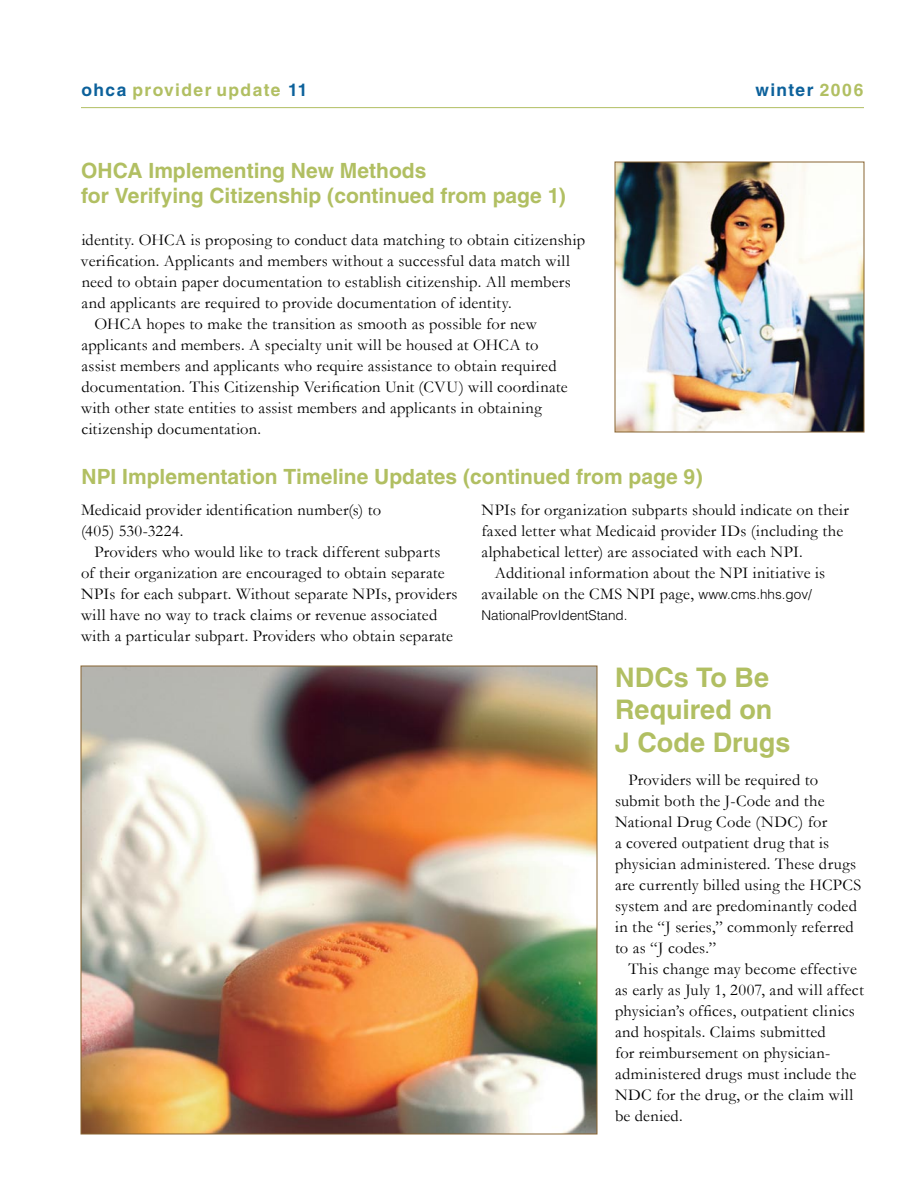
<style>
.page{position:relative;width:918px;height:1188px;background:#fff}
.page>*{position:absolute;margin:0;border:0;box-sizing:border-box;transform-origin:0 0}
.t1{font:700 27px/32.4px "Helvetica";color:#b1bf62}
.t2{font:700 21px/25.2px "Helvetica";color:#b1bf62}
.t3{font:700 17.4px "Helvetica";letter-spacing:.08em;color:#b1bf62}
.t4{font:700 17.4px "Helvetica";letter-spacing:.08em;color:#0c619b}
.t5{font:16.5px/21px "Garamond";letter-spacing:.015em;color:#000}
.t6{font:300 13.5px "Helvetica";color:#000}
.s1{color:#0c619b}
.s2{color:#b1bf62}
.s3{font-family:"Helvetica";font-weight:300;font-size:13.5px}
</style>
<div class="page">
<img style="left:617px;top:164px;width:245px;height:266px">
<img style="left:83px;top:668px;width:512px;height:464px">
<hr style="left:81px;top:107px;width:783px;height:1px;background:#b1bf62">
<p class="t3" style="left:82px;top:80px;width:227px"><span class="s1">ohca</span> provider update <span class="s1">11</span></p>
<p class="t4" style="left:756px;top:80px;width:109px">winter <span class="s2">2006</span></p>
<p class="t2" style="left:81px;top:158px;width:486px">OHCA Implementing New Methods<br>for Verifying Citizenship (continued from page 1)</p>
<p class="t5" style="left:82px;top:229px;width:505px">identity. OHCA is proposing to conduct data matching to obtain citizenship</p>
<p class="t5" style="left:81px;top:250px;width:490px">verification. Applicants and members without a successful data match will</p>
<p class="t5" style="left:82px;top:271px;width:491px">need to obtain paper documentation to establish citizenship. All members</p>
<p class="t5" style="left:82px;top:292px;width:432px">and applicants are required to provide documentation of identity.</p>
<p class="t5" style="left:95px;top:313px;width:444px">OHCA hopes to make the transition as smooth as possible for new</p>
<p class="t5" style="left:82px;top:334px;width:458px">applicants and members. A specialty unit will be housed at OHCA to</p>
<p class="t5" style="left:82px;top:355px;width:477px">assist members and applicants who require assistance to obtain required</p>
<p class="t5" style="left:82px;top:376px;width:488px">documentation. This Citizenship Verification Unit (CVU) will coordinate</p>
<p class="t5" style="left:81px;top:397px;width:462px">with other state entities to assist members and applicants in obtaining</p>
<p class="t5" style="left:82px;top:418px;width:181px">citizenship documentation.</p>
<p class="t2" style="left:82px;top:464px;width:623px">NPI Implementation Timeline Updates (continued from page 9)</p>
<p class="t5" style="left:481px;top:499px;width:369px">NPIs for organization subparts should indicate on their faxed letter what Medicaid provider IDs (including the alphabetical letter) are associated with each NPI.</p>
<p class="t5" style="left:481px;top:562px;width:345px;text-indent:14px">Additional information about the NPI initiative is available on the CMS NPI page, <span class="s3">www.cms.hhs.gov/</span></p>
<p class="t6" style="left:481px;top:607px;width:148px">NationalProvIdentStand.</p>
<p class="t5" style="left:81px;top:499px;width:302px">Medicaid provider identification number(s) to (405) 530-3224.</p>
<p class="t5" style="left:81px;top:541px;width:378px;text-indent:14px">Providers who would like to track different subparts of their organization are encouraged to obtain separate NPIs for each subpart. Without separate NPIs, providers will have no way to track claims or revenue associated with a particular subpart. Providers who obtain separate</p>
<h1 class="t1" style="left:615px;top:661px;width:177px">NDCs To Be<br>Required on<br>J Code Drugs</h1>
<p class="t5" style="left:615px;top:769px;width:248px;text-indent:14px">Providers will be required to submit both the J-Code and the<br>National Drug Code (NDC) for<br>a covered outpatient drug that is physician administered. These drugs are currently billed using the HCPCS system and are predominantly coded in the “J series,” commonly referred to as “J codes.”</p>
<p class="t5" style="left:615px;top:958px;width:251px;text-indent:14px">This change may become effective as early as July 1, 2007, and will affect physician’s offices, outpatient clinics and hospitals. Claims submitted<br>for reimbursement on physician&shy;administered drugs must include the<br>NDC for the drug, or the claim will be denied.</p>
</div>
